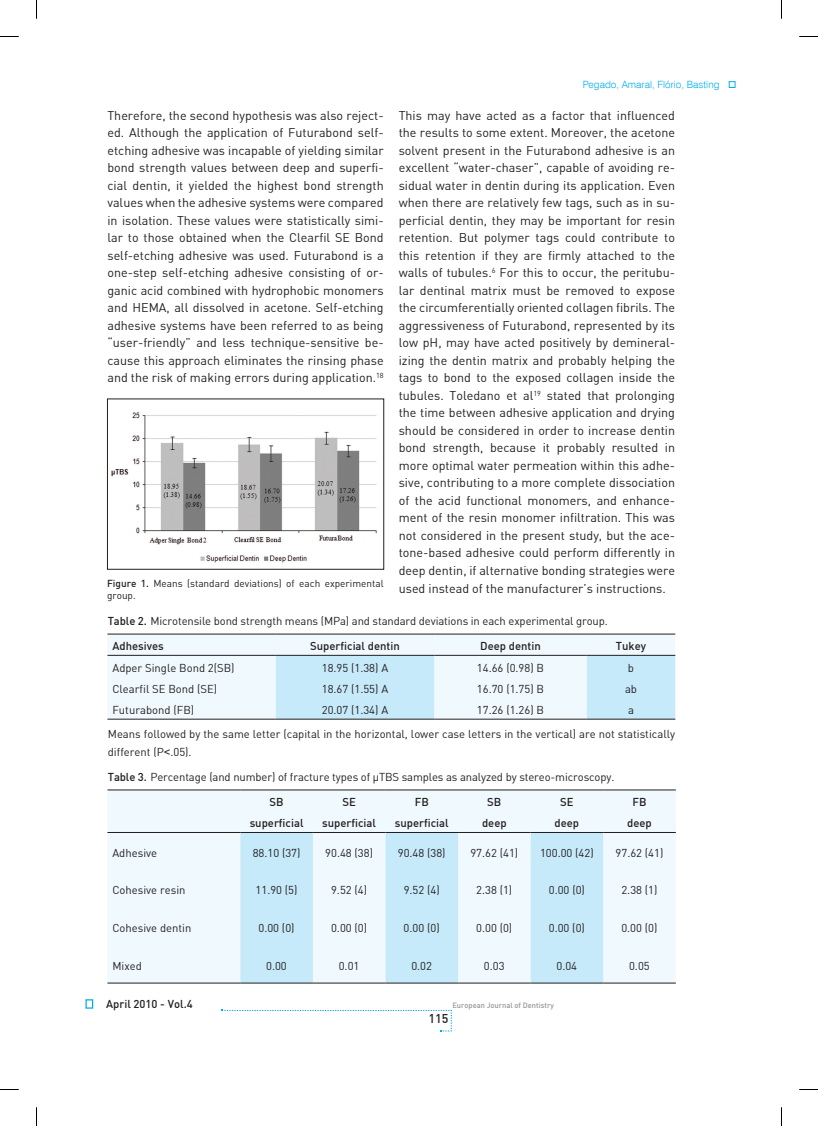
<style>
.page{position:relative;width:818px;height:1126px;background:#fff}
.page>*{position:absolute;margin:0;border:0;box-sizing:border-box;transform-origin:0 0}
.t1{font:12.5px/17.5px "Din B Regular";color:#231f20;text-align:justify}
.t2{font:12.5px "Din B Medium";color:#231f20}
.t3{font:11.25px/17.5px "Din B Regular";color:#231f20}
.t4{font:11.25px "Din B Medium";color:#231f20}
.t5{font:10px/12px "Din B Regular";color:#231f20}
.t6{font:300 10px "Swiss 721 BT";color:#00aeef}
.t7{font:7.5px "Din B Medium";color:#939598}
.s1{font-family:"Din B Medium"}
.s2{font-family:"Arial"}
</style>
<div class="page">
<div style="left:85px;top:999px;width:8px;height:9px;border:1px solid #00aeef"></div>
<svg style="left:222px;top:1009px;width:230px;height:22px"></svg>
<div style="left:107px;top:634px;width:568px;height:84px;background:#f0f9fd"></div>
<div style="left:275px;top:656px;width:159px;height:62px;background:#c6eafa"></div>
<div style="left:586px;top:656px;width:89px;height:62px;background:#c6eafa"></div>
<hr style="left:107px;top:655px;width:168px;height:1px;background:#231f20">
<hr style="left:275px;top:655px;width:159px;height:1px;background:#231f20">
<hr style="left:434px;top:655px;width:152px;height:1px;background:#231f20">
<hr style="left:586px;top:655px;width:89px;height:1px;background:#231f20">
<hr style="left:107px;top:633px;width:168px;height:1px;background:#231f20">
<hr style="left:275px;top:633px;width:159px;height:1px;background:#231f20">
<hr style="left:434px;top:633px;width:152px;height:1px;background:#231f20">
<hr style="left:586px;top:633px;width:89px;height:1px;background:#231f20">
<hr style="left:107px;top:718px;width:168px;height:1px;background:#231f20">
<hr style="left:275px;top:718px;width:159px;height:1px;background:#231f20">
<hr style="left:434px;top:718px;width:152px;height:1px;background:#231f20">
<hr style="left:586px;top:718px;width:89px;height:1px;background:#231f20">
<img style="left:111px;top:412px;width:266px;height:151px">
<div style="left:107px;top:398px;width:277px;height:171px;border:1px solid #231f20"></div>
<div style="left:107px;top:790px;width:568px;height:192px;background:#f0f9fd"></div>
<svg style="left:240px;top:833px;width:363px;height:149px;fill:#c6eafa"></svg>
<hr style="left:107px;top:789px;width:133px;height:1px;background:#231f20">
<hr style="left:240px;top:789px;width:73px;height:1px;background:#231f20">
<hr style="left:313px;top:789px;width:72px;height:1px;background:#231f20">
<hr style="left:385px;top:789px;width:73px;height:1px;background:#231f20">
<hr style="left:458px;top:789px;width:72px;height:1px;background:#231f20">
<hr style="left:530px;top:789px;width:73px;height:1px;background:#231f20">
<hr style="left:603px;top:789px;width:72px;height:1px;background:#231f20">
<hr style="left:107px;top:832px;width:133px;height:1px;background:#231f20">
<hr style="left:240px;top:832px;width:73px;height:1px;background:#231f20">
<hr style="left:313px;top:832px;width:72px;height:1px;background:#231f20">
<hr style="left:385px;top:832px;width:73px;height:1px;background:#231f20">
<hr style="left:458px;top:832px;width:72px;height:1px;background:#231f20">
<hr style="left:530px;top:832px;width:73px;height:1px;background:#231f20">
<hr style="left:603px;top:832px;width:72px;height:1px;background:#231f20">
<hr style="left:107px;top:982px;width:133px;height:1px;background:#231f20">
<hr style="left:240px;top:982px;width:73px;height:1px;background:#231f20">
<hr style="left:313px;top:982px;width:72px;height:1px;background:#231f20">
<hr style="left:385px;top:982px;width:73px;height:1px;background:#231f20">
<hr style="left:458px;top:982px;width:72px;height:1px;background:#231f20">
<hr style="left:530px;top:982px;width:73px;height:1px;background:#231f20">
<hr style="left:603px;top:982px;width:72px;height:1px;background:#231f20">
<div style="left:728px;top:81px;width:6px;height:7px;border:1px solid #00aeef"></div>
<svg style="left:0;top:36px;width:19px;height:1px"></svg>
<svg style="left:799px;top:36px;width:18px;height:1px"></svg>
<svg style="left:0;top:1089px;width:19px;height:1px"></svg>
<svg style="left:799px;top:1089px;width:18px;height:1px"></svg>
<svg style="left:36px;top:0;width:1px;height:19px"></svg>
<svg style="left:36px;top:1107px;width:1px;height:18px"></svg>
<p class="t6" style="left:582px;top:78px;width:138px">Pegado, Amaral, Flório, Basting</p>
<p class="t1" style="left:107px;top:106px;width:277px">Therefore, the second hypothesis was also reject&shy;ed. Although the application of Futurabond self&shy;etching adhesive was incapable of yielding similar bond strength values between deep and superfi&shy;cial dentin, it yielded the highest bond strength values when the adhesive systems were compared in isolation. These values were statistically simi&shy;lar to those obtained when the Clearfil SE Bond self-etching adhesive was used. Futurabond is a one-step self-etching adhesive consisting of or&shy;ganic acid combined with hydrophobic monomers and HEMA, all dissolved in acetone. Self-etching adhesive systems have been referred to as being “user-friendly” and less technique-sensitive be&shy;cause this approach eliminates the rinsing phase and the risk of making errors during application.<sup>18</sup></p>
<p class="t1" style="left:398px;top:106px;width:278px">This may have acted as a factor that influenced the results to some extent. Moreover, the acetone solvent present in the Futurabond adhesive is an excellent “water-chaser”, capable of avoiding re&shy;sidual water in dentin during its application. Even when there are relatively few tags, such as in su&shy;perficial dentin, they may be important for resin retention. But polymer tags could contribute to this retention if they are firmly attached to the walls of tubules.<sup>6</sup> For this to occur, the peritubu&shy;lar dentinal matrix must be removed to expose the circumferentially oriented collagen fibrils. The aggressiveness of Futurabond, represented by its low pH, may have acted positively by demineral&shy;izing the dentin matrix and probably helping the tags to bond to the exposed collagen inside the tubules. Toledano et al<sup>19</sup> stated that prolonging the time between adhesive application and drying should be considered in order to increase dentin bond strength, because it probably resulted in more optimal water permeation within this adhe&shy;sive, contributing to a more complete dissociation of the acid functional monomers, and enhance&shy;ment of the resin monomer infiltration. This was not considered in the present study, but the ace&shy;tone-based adhesive could perform differently in deep dentin, if alternative bonding strategies were used instead of the manufacturer’s instructions.</p>
<p class="t5" style="left:107px;top:577px;width:278px"><span class="s1">Figure 1.</span> Means (standard deviations) of each experimental group.</p>
<p class="t3" style="left:108px;top:612px;width:501px"><span class="s1">Table 2.</span> Microtensile bond strength means (MPa) and standard deviations in each experimental group.</p>
<p class="t4" style="left:112px;top:639px;width:53px">Adhesives</p>
<p class="t4" style="left:310px;top:639px;width:91px">Superficial dentin</p>
<p class="t4" style="left:480px;top:639px;width:62px">Deep dentin</p>
<p class="t4" style="left:615px;top:639px;width:32px">Tukey</p>
<p class="t3" style="left:112px;top:658px;width:124px">Adper Single Bond 2(SB)</p>
<p class="t3" style="left:321px;top:658px;width:68px">18.95 (1.38) A</p>
<p class="t3" style="left:476px;top:658px;width:69px">14.66 (0.98) B</p>
<p class="t3" style="left:627px;top:658px;width:8px">b</p>
<p class="t3" style="left:112px;top:679px;width:106px">Clearfil SE Bond (SE)</p>
<p class="t3" style="left:321px;top:679px;width:68px">18.67 (1.55) A</p>
<p class="t3" style="left:476px;top:679px;width:69px">16.70 (1.75) B</p>
<p class="t3" style="left:624px;top:679px;width:14px">ab</p>
<p class="t3" style="left:112px;top:701px;width:83px">Futurabond (FB)</p>
<p class="t3" style="left:321px;top:701px;width:68px">20.07 (1.34) A</p>
<p class="t3" style="left:476px;top:701px;width:69px">17.26 (1.26) B</p>
<p class="t3" style="left:627px;top:701px;width:7px">a</p>
<p class="t3" style="left:108px;top:725px;width:568px">Means followed by the same letter (capital in the horizontal, lower case letters in the vertical) are not statistically different (P<span class="s2">&lt;</span>.05).</p>
<p class="t3" style="left:108px;top:768px;width:508px"><span class="s1">Table 3.</span> Percentage (and number) of fracture types of µTBS samples as analyzed by stereo-microscopy.</p>
<p class="t4" style="left:269px;top:794px;width:16px">SB</p>
<p class="t4" style="left:342px;top:794px;width:15px">SE</p>
<p class="t4" style="left:414px;top:794px;width:16px">FB</p>
<p class="t4" style="left:487px;top:794px;width:16px">SB</p>
<p class="t4" style="left:560px;top:794px;width:15px">SE</p>
<p class="t4" style="left:632px;top:794px;width:16px">FB</p>
<p class="t4" style="left:249px;top:816px;width:55px">superficial</p>
<p class="t4" style="left:322px;top:816px;width:55px">superficial</p>
<p class="t4" style="left:394px;top:816px;width:55px">superficial</p>
<p class="t4" style="left:481px;top:816px;width:26px">deep</p>
<p class="t4" style="left:554px;top:816px;width:26px">deep</p>
<p class="t4" style="left:626px;top:816px;width:26px">deep</p>
<p class="t3" style="left:112px;top:843px;width:46px">Adhesive</p>
<p class="t3" style="left:252px;top:843px;width:49px">88.10 (37)</p>
<p class="t3" style="left:325px;top:843px;width:49px">90.48 (38)</p>
<p class="t3" style="left:397px;top:843px;width:49px">90.48 (38)</p>
<p class="t3" style="left:470px;top:843px;width:49px">97.62 (41)</p>
<p class="t3" style="left:539px;top:843px;width:55px">100.00 (42)</p>
<p class="t3" style="left:615px;top:843px;width:49px">97.62 (41)</p>
<p class="t3" style="left:112px;top:881px;width:75px">Cohesive resin</p>
<p class="t3" style="left:255px;top:881px;width:43px">11.90 (5)</p>
<p class="t3" style="left:331px;top:881px;width:38px">9.52 (4)</p>
<p class="t3" style="left:403px;top:881px;width:38px">9.52 (4)</p>
<p class="t3" style="left:476px;top:881px;width:38px">2.38 (1)</p>
<p class="t3" style="left:548px;top:881px;width:38px">0.00 (0)</p>
<p class="t3" style="left:621px;top:881px;width:38px">2.38 (1)</p>
<p class="t3" style="left:112px;top:919px;width:80px">Cohesive dentin</p>
<p class="t3" style="left:258px;top:919px;width:38px">0.00 (0)</p>
<p class="t3" style="left:331px;top:919px;width:38px">0.00 (0)</p>
<p class="t3" style="left:403px;top:919px;width:38px">0.00 (0)</p>
<p class="t3" style="left:476px;top:919px;width:38px">0.00 (0)</p>
<p class="t3" style="left:548px;top:919px;width:38px">0.00 (0)</p>
<p class="t3" style="left:621px;top:919px;width:38px">0.00 (0)</p>
<p class="t3" style="left:112px;top:956px;width:31px">Mixed</p>
<p class="t3" style="left:266px;top:956px;width:22px">0.00</p>
<p class="t3" style="left:338px;top:956px;width:22px">0.01</p>
<p class="t3" style="left:411px;top:956px;width:22px">0.02</p>
<p class="t3" style="left:483px;top:956px;width:22px">0.03</p>
<p class="t3" style="left:556px;top:956px;width:22px">0.04</p>
<p class="t3" style="left:628px;top:956px;width:22px">0.05</p>
<p class="t4" style="left:106px;top:996px;width:88px">April 2010 - Vol.4</p>
<p class="t7" style="left:452px;top:1000px;width:103px">European Journal of Dentistry</p>
<p class="t2" style="left:428px;top:1010px;width:21px">115</p>
</div>
